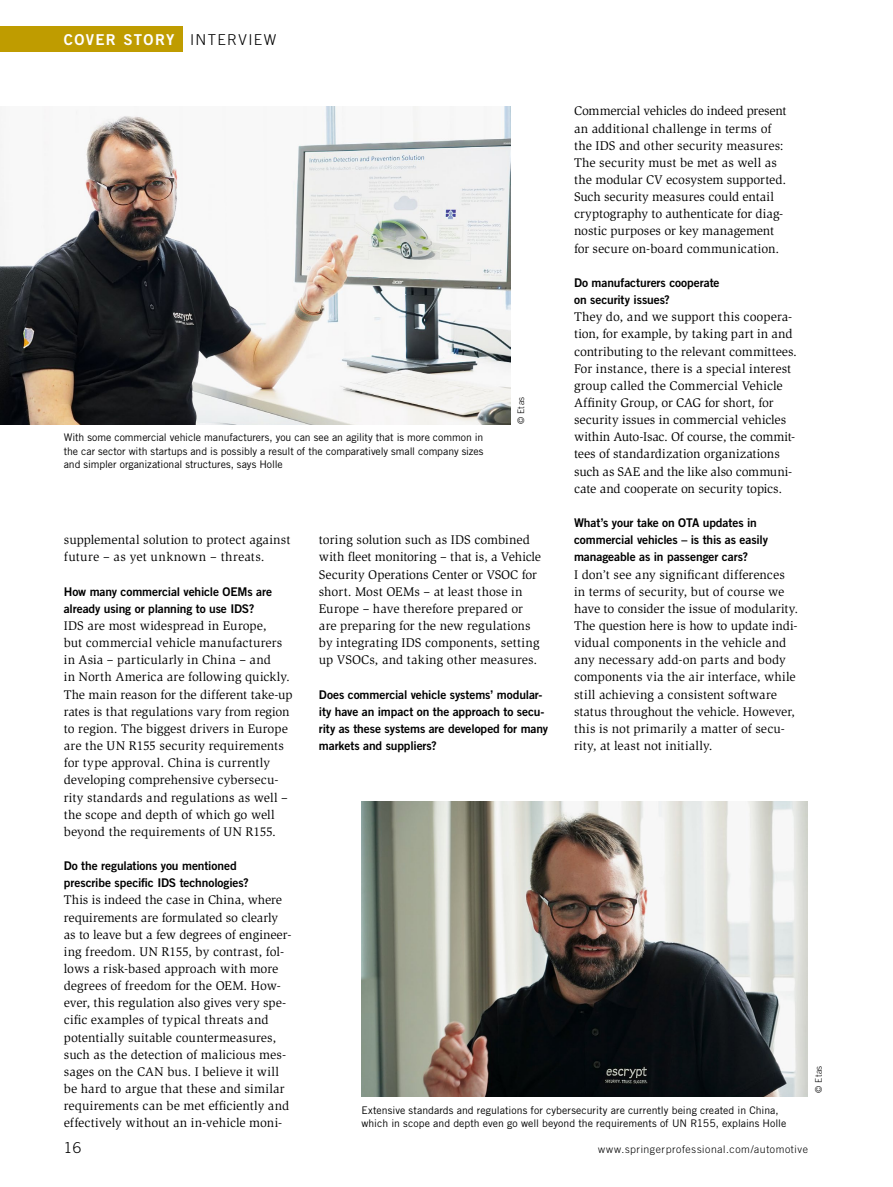
<style>
.page{position:relative;width:893px;height:1187px;background:#fff}
.page>*{position:absolute;margin:0;border:0;box-sizing:border-box;transform-origin:0 0}
.t1{font:15px "Trade Gothic LT Std Bd 2";letter-spacing:.09em;color:#fff}
.t2{font:300 15px "Trade Gothic LT Std";color:#000}
.Para_Answer_x{font:12.9px/17.1px "Slimbach Std";color:#000}
.Para_Question_x{font:12px/17.1px "Trade Gothic LT Std Bd 2";letter-spacing:-.01em;color:#000}
.Image_Caption_x{font:10.5px/13.5px "Trade Gothic LT Std";color:#000;text-align:justify}
.t3{font:300 10.5px "Trade Gothic LT Std";letter-spacing:.06em;color:#000}
.Image_Source_x{font:300 9px "Trade Gothic LT Std";letter-spacing:.045em;color:#000}
.s1{font-family:"Trade Gothic LT Std";font-weight:300;color:#000}
</style>
<div class="page">
<img style="left:0;top:106px;width:510px;height:318px">
<img style="left:361px;top:801px;width:447px;height:295px">
<div style="left:0;top:26px;width:183px;height:26px;background:#bf9c00"></div>
<p class="t1" style="left:64px;top:30px;width:214px">COVER STORY <span class="s1">Inte rview</span></p>
<p class="Para_Answer_x" style="left:574px;top:103px;width:214px">Commercial vehicles do indeed present an additional challenge in terms of the IDS and other security measures:<br>The security must be met as well as the modular CV ecosystem supported.<br>Such security measures could entail cryptography to authenticate for diag&shy;nostic purposes or key management for secure on-board communication.</p>
<p class="Para_Question_x" style="left:574px;top:274px;width:147px">Do manufacturers cooperate on security issues?</p>
<p class="Para_Answer_x" style="left:574px;top:308px;width:224px">They do, and we support this coopera&shy;tion, for example, by taking part in and contributing to the relevant committees.<br>For instance, there is a special interest group called the Commercial Vehicle Affinity Group, or CAG for short, for security issues in commercial vehicles within Auto-Isac. Of course, the commit&shy;tees of standardization organizations such as SAE and the like also communi&shy;cate and cooperate on security topics.</p>
<p class="Para_Question_x" style="left:574px;top:514px;width:195px">What’s your take on OTA updates in commercial vehicles – is this as easily manageable as in passenger cars?</p>
<p class="Para_Answer_x" style="left:574px;top:565px;width:226px">I don’t see any significant differences in terms of security, but of course we have to consider the issue of modularity.<br>The question here is how to update indi&shy;vidual components in the vehicle and any necessary add-on parts and body components via the air interface, while still achieving a consistent software status throughout the vehicle. However, this is not primarily a matter of secu&shy;rity, at least not initially.</p>
<p class="Image_Source_x" style="left:516px;top:424px;width:29px;rotate:-90deg">© Etas</p>
<p class="Image_Caption_x" style="left:64px;top:430px;width:421px">With some commercial vehicle manufacturers, you can see an agility that is more common in the car sector with startups and is possibly a result of the comparatively small company sizes and simpler organizational structures, says Holle</p>
<p class="Para_Answer_x" style="left:64px;top:531px;width:228px">supplemental solution to protect against future – as yet unknown – threats.</p>
<p class="Para_Question_x" style="left:64px;top:582px;width:210px">How many commercial vehicle OEMs are already using or planning to use IDS?</p>
<p class="Para_Answer_x" style="left:64px;top:617px;width:230px">IDS are most widespread in Europe,<br>but commercial vehicle manufacturers in Asia – particularly in China – and<br>in North America are following quickly.<br>The main reason for the different take-up rates is that regulations vary from region to region. The biggest drivers in Europe are the UN R155 security requirements for type approval. China is currently developing comprehensive cybersecu&shy;rity standards and regulations as well – the scope and depth of which go well beyond the requirements of UN R155.</p>
<p class="Para_Question_x" style="left:64px;top:857px;width:186px">Do the regulations you mentioned prescribe specific IDS technologies?</p>
<p class="Para_Answer_x" style="left:64px;top:891px;width:229px">This is indeed the case in China, where requirements are formulated so clearly as to leave but a few degrees of engineer&shy;ing freedom. UN R155, by contrast, fol&shy;lows a risk-based approach with more degrees of freedom for the OEM. How&shy;ever, this regulation also gives very spe&shy;cific examples of typical threats and potentially suitable countermeasures, such as the detection of malicious mes&shy;sages on the CAN bus. I believe it will be hard to argue that these and similar requirements can be met efficiently and effectively without an in-vehicle moni-</p>
<p class="Para_Answer_x" style="left:319px;top:531px;width:224px">toring solution such as IDS combined with fleet monitoring – that is, a Vehicle Security Operations Center or VSOC for short. Most OEMs – at least those in Europe – have therefore prepared or are preparing for the new regulations by integrating IDS components, setting up VSOCs, and taking other measures.</p>
<p class="Para_Question_x" style="left:319px;top:685px;width:231px">Does commercial vehicle systems’ modular&shy;ity have an impact on the approach to secu&shy;rity as these systems are developed for many markets and suppliers?</p>
<p class="Image_Caption_x" style="left:361px;top:1103px;width:426px">Extensive standards and regulations for cybersecurity are currently being created in China, which in scope and depth even go well beyond the requirements of UN R155, explains Holle</p>
<p class="Image_Source_x" style="left:813px;top:1092px;width:29px;rotate:-90deg">© Etas</p>
<p class="t2" style="left:64px;top:1138px;width:19px">16</p>
<p class="t3" style="left:598px;top:1142px;width:211px">www.springerprofessional.com/automotive</p>
</div>
